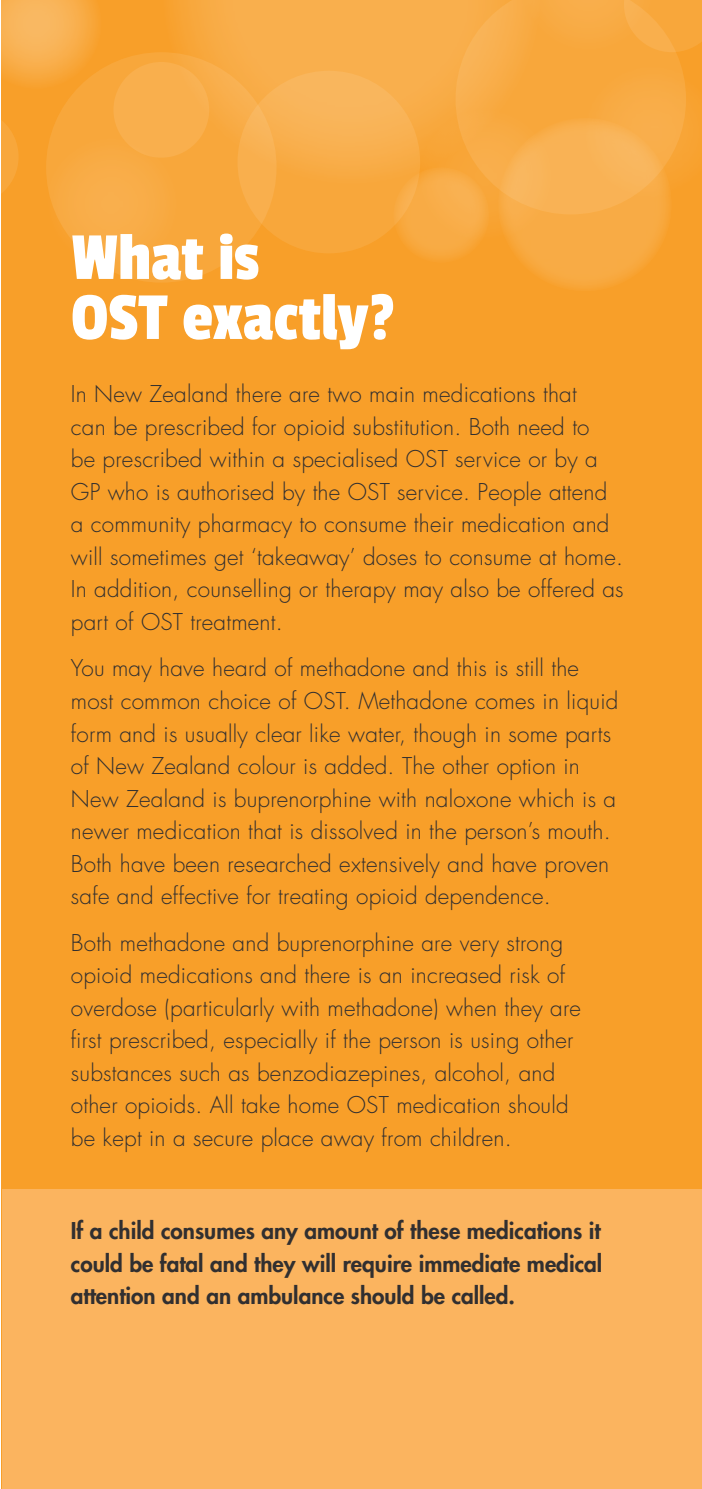
<style>
.page{position:relative;width:702px;height:1489px;background:#fff}
.page>*{position:absolute;margin:0;border:0;box-sizing:border-box;transform-origin:0 0}
.Headings{font:70px/60px "Passion One";color:#fff}
.Copy{font:300 22.5px/32.5px "Futura";letter-spacing:.01em;color:#312f30}
.Copy-2{font:800 22.5px/32.5px "Futura";color:#312f30;text-align:justify}
</style>
<div class="page">
<div style="left:1px;top:0;width:701px;height:1488px;background:#f89f29"></div>
<div style="left:2px;top:1188px;width:700px;height:300px;background:#fbb45f"></div>
<div style="left:540px;top:52px;width:141px;height:78px;background:#f8a73b"></div>
<div style="left:46px;top:52px;width:230px;height:231px;background:#f8a73b;border-radius:50%"></div>
<svg style="left:237px;top:71px;width:183px;height:182px;background:#f8a73c"></svg>
<svg style="left:1px;top:120px;width:17px;height:73px"></svg>
<div style="left:113px;top:62px;width:96px;height:96px;background:#f9af4d;border-radius:50%"></div>
<div style="left:420px;top:110px;width:131px;height:131px;background:#f8a435;border-radius:50%"></div>
<svg style="left:540px;top:0;width:162px;height:52px;background:#f8a941"></svg>
<svg style="left:46px;top:138px;width:131px;height:131px;fill:#f8ab44"></svg>
<svg style="left:1px;top:0;width:100px;height:83px"></svg>
<svg style="left:393px;top:167px;width:96px;height:96px;fill:#f8ab45"></svg>
<svg style="left:498px;top:118px;width:173px;height:173px;background:#f8ac48"></svg>
<svg style="left:161px;top:0;width:379px;height:184px;fill:#f9af4d"></svg>
<svg style="left:585px;top:66px;width:109px;height:131px"></svg>
<p class="Headings" style="left:71px;top:226px;width:326px">What is<br>OST exactly?</p>
<p class="Copy" style="left:71px;top:378px;width:554px">In New Zealand there are two main medications that<br>can be prescribed for opioid substitution. Both need to<br>be prescribed within a specialised OST service or by a GP who is authorised by the OST service. People attend a community pharmacy to consume their medication and will sometimes get ‘takeaway’ doses to consume at home.<br>In addition, counselling or therapy may also be offered as part of OST treatment.</p>
<p class="Copy" style="left:71px;top:652px;width:549px">You may have heard of methadone and this is still the most common choice of OST. Methadone comes in liquid form and is usually clear like water, though in some parts of New Zealand colour is added. The other option in New Zealand is buprenorphine with naloxone which is a newer medication that is dissolved in the person’s mouth.<br>Both have been researched extensively and have proven safe and effective for treating opioid dependence.</p>
<p class="Copy" style="left:71px;top:926px;width:511px">Both methadone and buprenorphine are very strong opioid medications and there is an increased risk of overdose (particularly with methadone) when they are first prescribed, especially if the person is using other substances such as benzodiazepines, alcohol, and other opioids. All take home OST medication should be kept in a secure place away from children.</p>
<p class="Copy-2" style="left:71px;top:1214px;width:533px">If a child consumes any amount of these medications it could be fatal and they will require immediate medical attention and an ambulance should be called.</p>
</div>
